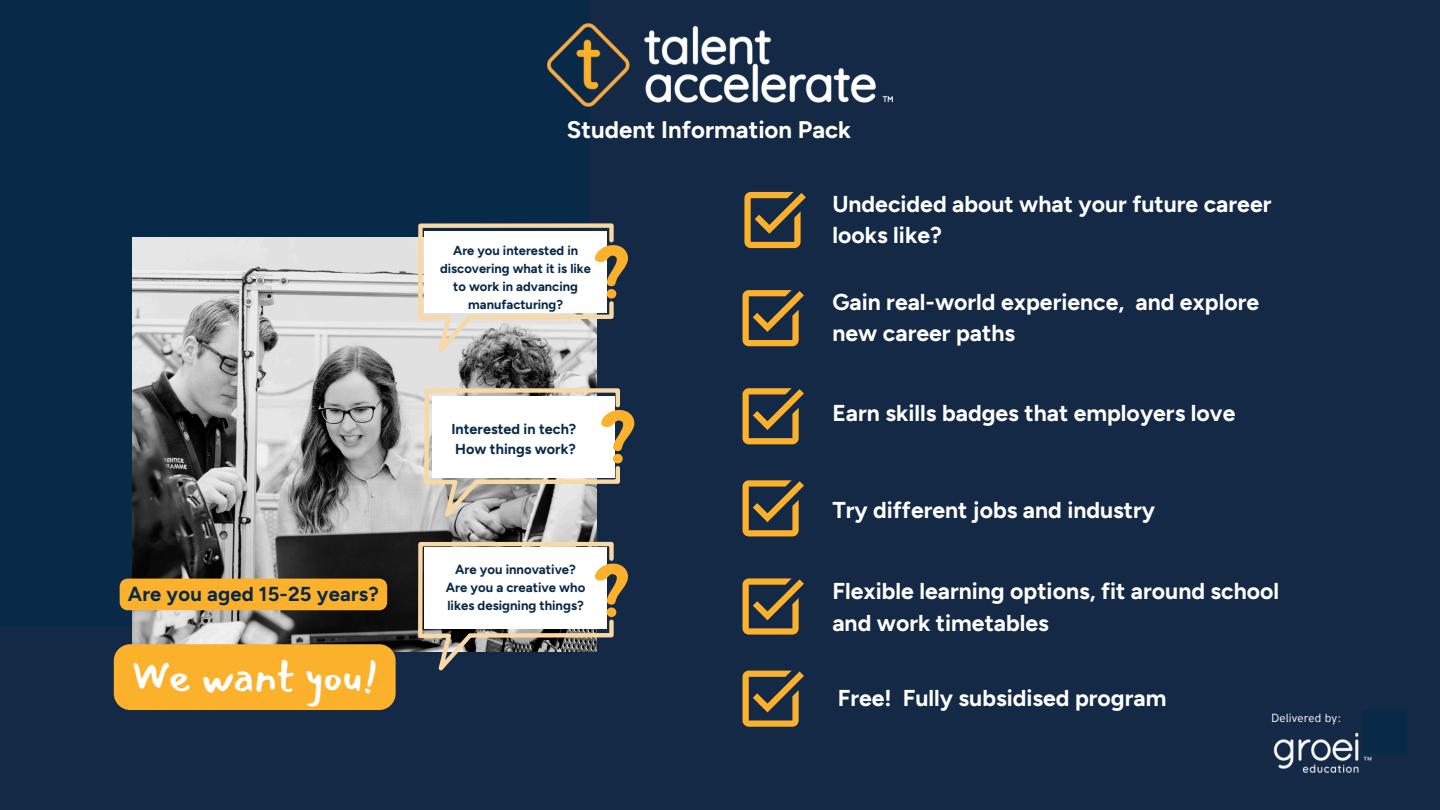
<style>
.page{position:relative;width:1440px;height:810px;background:#142945}
.page>*{position:absolute;margin:0;border:0;box-sizing:border-box;transform-origin:0 0}
.t1{font:44px "Mansalva";color:#fff}
.t2{font:700 24px "Figtree";color:#fff}
.t3{font:700 23px/31.5px "Figtree";color:#fff}
.t4{font:700 20.2px "Figtree";letter-spacing:.01em;color:#082948}
.t5{font:700 14.4px/19.8px "Figtree";color:#082948}
.t6{font:700 13.1px/18px "Figtree";color:#082948;text-align:center}
.t7{font:700 12.9px/18px "Figtree";color:#082948;text-align:center}
.t8{font:12px "HK Grotesk";letter-spacing:.01em;color:#fff}
</style>
<div class="page">
<img style="left:1273px;top:732px;width:99px;height:41px">
<div style="left:0;top:0;width:590px;height:627px;background:#082948"></div>
<img style="left:547px;top:24px;width:346px;height:82px">
<svg style="left:744px;top:192px;width:62px;height:56px"></svg>
<img style="left:132px;top:237px;width:465px;height:414px">
<svg style="left:424px;top:388px;width:211px;height:129px;background:#d3d0cb"></svg>
<svg style="left:418px;top:223px;width:210px;height:129px;background:#dad7d2"></svg>
<svg style="left:418px;top:542px;width:210px;height:129px"></svg>
<svg style="left:743px;top:290px;width:61px;height:56px"></svg>
<svg style="left:743px;top:388px;width:61px;height:56px"></svg>
<svg style="left:743px;top:480px;width:61px;height:56px"></svg>
<svg style="left:743px;top:578px;width:61px;height:57px"></svg>
<svg style="left:743px;top:671px;width:61px;height:56px"></svg>
<div style="left:1363px;top:710px;width:43px;height:44px;background:#082948"></div>
<div style="left:120px;top:579px;width:267px;height:31px;background:#fcb12d"></div>
<div style="left:114px;top:644px;width:282px;height:66px;background:#fcb12d"></div>
<h2 class="t4" style="left:128px;top:582px;width:253px">Are you aged 15-25 years?</h2>
<h5 class="t1" style="left:131px;top:653px;width:248px">We want you!</h5>
<p class="t2" style="left:567px;top:116px;width:286px">Student Information Pack</p>
<h2 class="t7" style="left:440px;top:241px;width:152px">Are you interested in discovering what it is like to work in advancing manufacturing?</h2>
<p class="t5" style="left:451px;top:419px;width:126px">Interested in tech?<br>How things work?</p>
<p class="t6" style="left:446px;top:561px;width:141px">Are you innovative?<br>Are you a creative who likes designing things?</p>
<h4 class="t3" style="left:832px;top:188px;width:441px">Undecided about what your future career looks like?</h4>
<p class="t3" style="left:832px;top:286px;width:428px">Gain real-world experience, and explore new career paths</p>
<p class="t3" style="left:832px;top:397px;width:405px">Earn skills badges that employers love</p>
<h2 class="t3" style="left:832px;top:494px;width:324px">Try different jobs and industry</h2>
<p class="t3" style="left:832px;top:576px;width:448px">Flexible learning options, fit around school and work timetables</p>
<h2 class="t3" style="left:838px;top:682px;width:330px">Free! Fully subsidised program</h2>
<p class="t8" style="left:1271px;top:712px;width:72px">Delivered by:</p>
</div>
